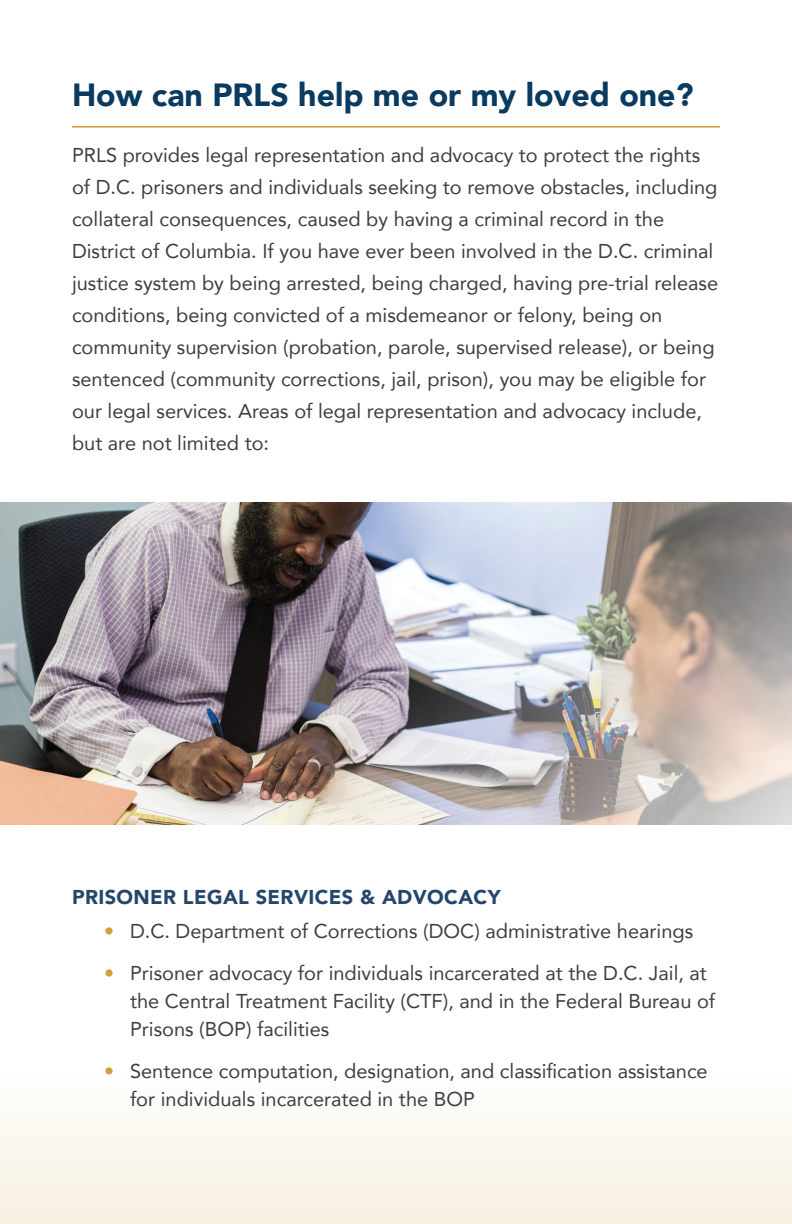
<style>
.page{position:relative;width:792px;height:1224px;background:#fff}
.page>*{position:absolute;margin:0;border:0;box-sizing:border-box;transform-origin:0 0}
.t1{font:900 32px "Avenir";color:#093a5f}
.t2{font:20px/32px "Avenir";color:#3e3e3f}
.t3{font:900 20px "Avenir";letter-spacing:.02em;color:#24466a}
.s1{color:#cea13c}
</style>
<div class="page">
<div style="left:0;top:1075px;width:792px;height:149px;background:linear-gradient(to bottom,#fefefd,#f7f0e1)"></div>
<hr style="left:72px;top:126px;width:648px;height:2px;background:#c9992b">
<img style="left:0;top:503px;width:792px;height:321px">
<h2 class="t1" style="left:72px;top:67px;width:623px">How can PRLS help me or my loved one?</h2>
<p class="t2" style="left:72px;top:138px;width:648px">PRLS provides legal representation and advocacy to protect the rights of D.C. prisoners and individuals seeking to remove obstacles, including collateral consequences, caused by having a criminal record in the District of Columbia. If you have ever been involved in the D.C. criminal justice system by being arrested, being charged, having pre-trial release conditions, being convicted of a misdemeanor or felony, being on community supervision (probation, parole, supervised release), or being sentenced (community corrections, jail, prison), you may be eligible for our legal services. Areas of legal representation and advocacy include, but are not limited to:</p>
<h3 class="t3" style="left:72px;top:880px;width:430px">PRISONER LEGAL SERVICES &amp; ADVOCACY</h3>
<p class="t2" style="left:104px;top:915px;width:591px"><span class="s1">•</span> D.C. Department of Corrections (DOC) administrative hearings</p>
<p class="t2" style="left:130px;top:959px;width:587px;line-height:28px;text-indent:-26px"><span class="s1">•</span> Prisoner advocacy for individuals incarcerated at the D.C. Jail, at the Central Treatment Facility (CTF), and in the Federal Bureau of<br>Prisons (BOP) facilities</p>
<p class="t2" style="left:130px;top:1057px;width:579px;line-height:28px;text-indent:-26px"><span class="s1">•</span> Sentence computation, designation, and classification assistance for individuals incarcerated in the BOP</p>
</div>
